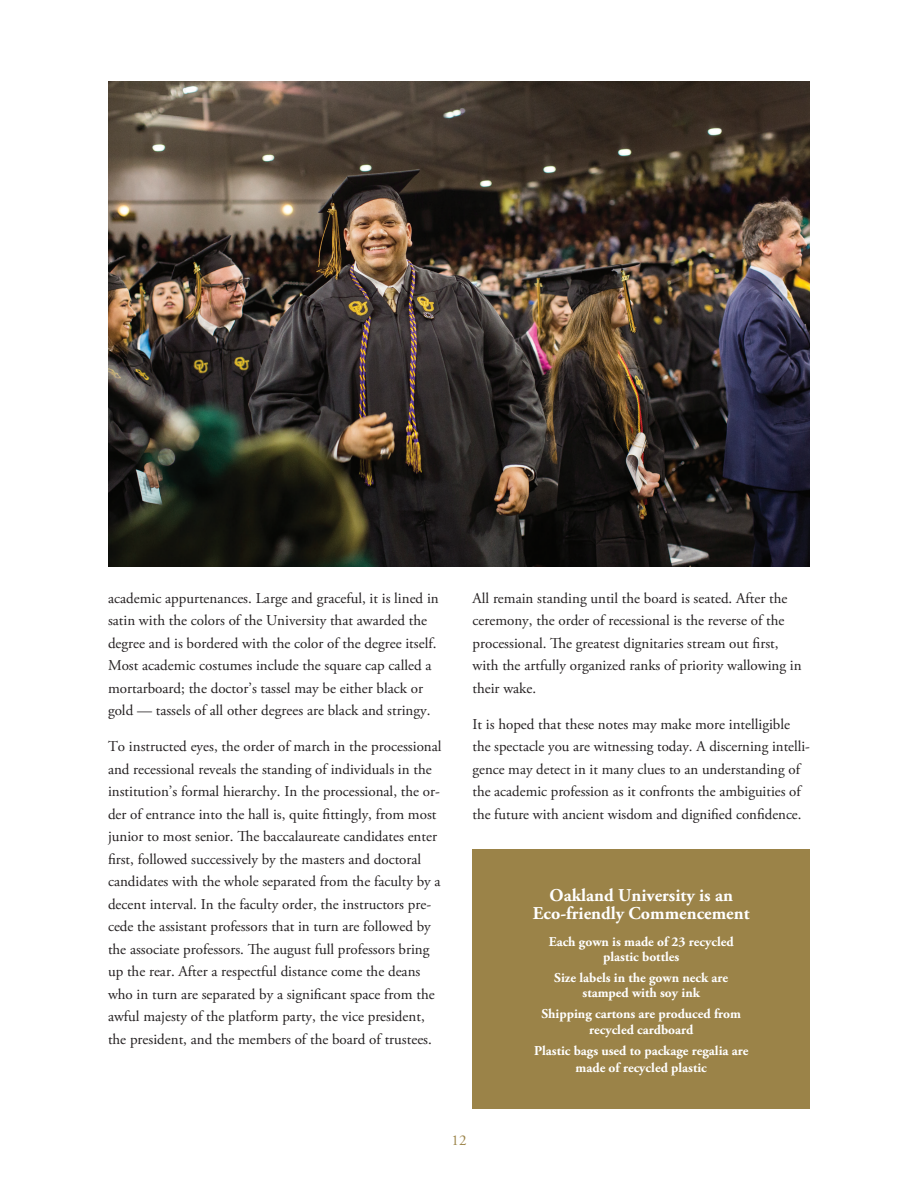
<style>
.page{position:relative;width:918px;height:1188px;background:#fff}
.page>*{position:absolute;margin:0;border:0;box-sizing:border-box;transform-origin:0 0}
.t1{font:700 18px/18px "Adobe Garamond Pro";color:#fff;text-align:center}
.t2{font:15px/22.5px "Adobe Garamond Pro";color:#231f20}
.t3{font:15px "Adobe Garamond Pro";color:#9b8348}
.t4{font:700 13.5px/15px "Adobe Garamond Pro";color:#fff;text-align:center}
</style>
<div class="page">
<div style="left:472px;top:849px;width:338px;height:259px;background:#9b8348"></div>
<img style="left:108px;top:81px;width:702px;height:486px">
<p class="t2" style="left:108px;top:587px;width:332px">academic appurtenances. Large and graceful, it is lined in satin with the colors of the University that awarded the degree and is bordered with the color of the degree itself.<br>Most academic costumes include the square cap called a mortarboard; the doctor’s tassel may be either black or gold — tassels of all other degrees are black and stringy.</p>
<p class="t2" style="left:108px;top:736px;width:335px">To instructed eyes, the order of march in the processional and recessional reveals the standing of individuals in the institution’s formal hierarchy. In the processional, the or&shy;der of entrance into the hall is, quite fittingly, from most junior to most senior. The baccalaureate candidates enter first, followed successively by the masters and doctoral candidates with the whole separated from the faculty by a decent interval. In the faculty order, the instructors pre&shy;cede the assistant professors that in turn are followed by the associate professors. The august full professors bring up the rear. After a respectful distance come the deans who in turn are separated by a significant space from the awful majesty of the platform party, the vice president, the president, and the members of the board of trustees.</p>
<p class="t2" style="left:472px;top:587px;width:331px">All remain standing until the board is seated. After the ceremony, the order of recessional is the reverse of the processional. The greatest dignitaries stream out first, with the artfully organized ranks of priority wallowing in their wake.</p>
<p class="t2" style="left:472px;top:713px;width:339px">It is hoped that these notes may make more intelligible the spectacle you are witnessing today. A discerning intelli&shy;gence may detect in it many clues to an understanding of the academic profession as it confronts the ambiguities of the future with ancient wisdom and dignified confidence.</p>
<h4 class="t1" style="left:533px;top:886px;width:218px">Oakland University is an<br>Eco-friendly Commencement</h4>
<p class="t4" style="left:549px;top:934px;width:187px">Each gown is made of 23 recycled plastic bottles</p>
<p class="t4" style="left:554px;top:970px;width:175px">Size labels in the gown neck are stamped with soy ink</p>
<p class="t4" style="left:541px;top:1006px;width:201px;line-height:16.5px">Shipping cartons are produced from recycled cardboard</p>
<p class="t4" style="left:534px;top:1043px;width:216px;line-height:16.5px">Plastic bags used to package regalia are made of recycled plastic</p>
<p class="t3" style="left:452px;top:1131px;width:16px">12</p>
</div>
